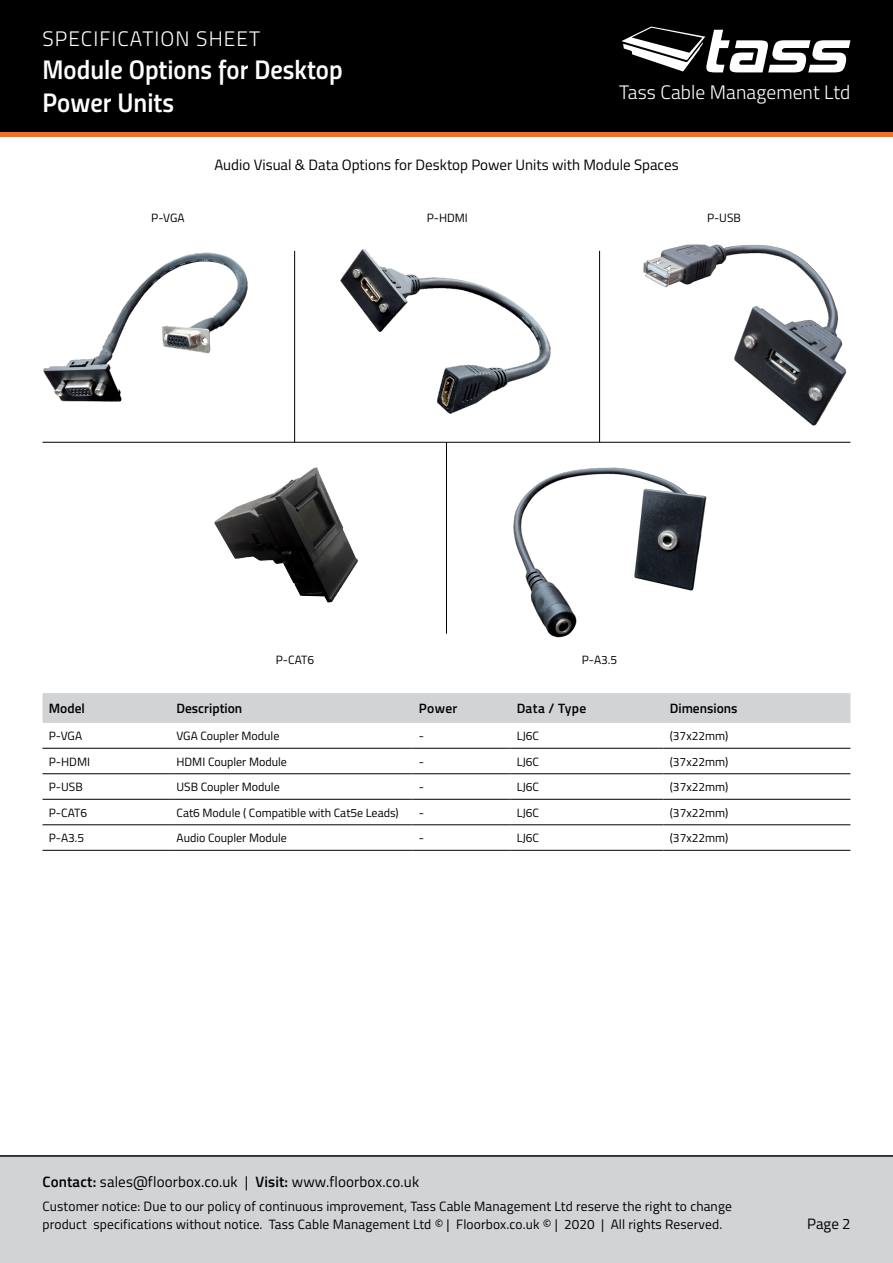
<style>
.page{position:relative;width:893px;height:1263px;background:#fff}
.page>*{position:absolute;margin:0;border:0;box-sizing:border-box;transform-origin:0 0}
.t1{font:27px/33px "Titillium Semibold Upright";color:#fff}
.t2{font:300 21px "Titillium";letter-spacing:.05em;color:#fff}
.t3{font:300 19.5px "Titillium";letter-spacing:.005em;color:#fff}
.t4{font:15px "Titillium";color:#000}
.t5{font:13.5px/18px "Titillium";letter-spacing:.01em;color:#000}
.t6{font:600 13.5px "Titillium";color:#000}
.t7{font:600 13.5px "Titillium";letter-spacing:.025em;color:#000}
.t8{font:12px "Titillium";color:#000}
.s1{font-weight:600}
</style>
<div class="page">
<img style="left:513px;top:467px;width:194px;height:171px">
<img style="left:214px;top:467px;width:144px;height:136px">
<img style="left:340px;top:249px;width:211px;height:165px">
<img style="left:643px;top:244px;width:204px;height:182px">
<img style="left:43px;top:252px;width:205px;height:150px">
<div style="left:0;top:67px;width:893px;height:69px;background:#f36f21"></div>
<div style="left:0;top:0;width:893px;height:132px;background:#000"></div>
<svg style="left:621px;top:26px;width:229px;height:46px"></svg>
<div style="left:0;top:1157px;width:893px;height:106px;background:#d1d3d4"></div>
<hr style="left:0;top:1155px;width:893px;height:2px;background:#000">
<div style="left:43px;top:693px;width:807px;height:30px;background:#d1d3d4"></div>
<svg style="left:43px;top:747px;width:807px;height:103px"></svg>
<hr style="left:170px;top:748px;width:242px;height:1px;background:#000">
<hr style="left:412px;top:748px;width:98px;height:1px;background:#000">
<hr style="left:510px;top:748px;width:153px;height:1px;background:#000">
<hr style="left:663px;top:748px;width:187px;height:1px;background:#000">
<hr style="left:170px;top:773px;width:242px;height:1px;background:#000">
<hr style="left:412px;top:773px;width:98px;height:1px;background:#000">
<hr style="left:510px;top:773px;width:153px;height:1px;background:#000">
<hr style="left:663px;top:773px;width:187px;height:1px;background:#000">
<hr style="left:170px;top:799px;width:242px;height:1px;background:#000">
<hr style="left:412px;top:799px;width:98px;height:1px;background:#000">
<hr style="left:510px;top:799px;width:153px;height:1px;background:#000">
<hr style="left:663px;top:799px;width:187px;height:1px;background:#000">
<hr style="left:170px;top:824px;width:242px;height:1px;background:#000">
<hr style="left:412px;top:824px;width:98px;height:1px;background:#000">
<hr style="left:510px;top:824px;width:153px;height:1px;background:#000">
<hr style="left:663px;top:824px;width:187px;height:1px;background:#000">
<hr style="left:170px;top:850px;width:242px;height:1px;background:#000">
<hr style="left:412px;top:850px;width:98px;height:1px;background:#000">
<hr style="left:510px;top:850px;width:153px;height:1px;background:#000">
<hr style="left:663px;top:850px;width:187px;height:1px;background:#000">
<hr style="left:43px;top:748px;width:127px;height:1px;background:#000">
<hr style="left:43px;top:773px;width:127px;height:1px;background:#000">
<hr style="left:43px;top:799px;width:127px;height:1px;background:#000">
<hr style="left:43px;top:824px;width:127px;height:1px;background:#000">
<hr style="left:43px;top:850px;width:127px;height:1px;background:#000">
<hr style="left:43px;top:442px;width:807px;height:1px;background:#000">
<hr style="left:599px;top:251px;width:1px;height:191px;background:#000">
<hr style="left:294px;top:251px;width:1px;height:191px;background:#000">
<hr style="left:446px;top:442px;width:1px;height:192px;background:#000">
<h2 class="t2" style="left:43px;top:23px;width:219px">SPECIFICATION SHEET</h2>
<h1 class="t1" style="left:43px;top:52px;width:302px">Module Options for Desktop<br>Power Units</h1>
<h3 class="t3" style="left:619px;top:78px;width:233px">Tass Cable Management Ltd</h3>
<p class="t4" style="left:214px;top:153px;width:466px">Audio Visual &amp; Data Options for Desktop Power Units with Module Spaces</p>
<p class="t8" style="left:151px;top:209px;width:35px">P-VGA</p>
<p class="t8" style="left:427px;top:209px;width:43px">P-HDMI</p>
<p class="t8" style="left:707px;top:209px;width:35px">P-USB</p>
<p class="t8" style="left:276px;top:651px;width:40px">P-CAT6</p>
<p class="t8" style="left:582px;top:651px;width:37px">P-A3.5</p>
<p class="t6" style="left:49px;top:698px;width:38px">Model</p>
<p class="t6" style="left:176px;top:698px;width:67px">Description</p>
<p class="t6" style="left:419px;top:698px;width:40px">Power</p>
<p class="t7" style="left:517px;top:698px;width:71px">Data / Type</p>
<p class="t6" style="left:670px;top:698px;width:69px">Dimensions</p>
<p class="t8" style="left:49px;top:727px;width:35px">P-VGA</p>
<p class="t8" style="left:176px;top:727px;width:104px">VGA Coupler Module</p>
<p class="t8" style="left:419px;top:727px;width:7px">-</p>
<p class="t8" style="left:517px;top:727px;width:24px">LJ6C</p>
<p class="t8" style="left:670px;top:727px;width:60px">(37x22mm)</p>
<p class="t8" style="left:49px;top:752px;width:43px">P-HDMI</p>
<p class="t8" style="left:176px;top:752px;width:112px">HDMI Coupler Module</p>
<p class="t8" style="left:419px;top:752px;width:7px">-</p>
<p class="t8" style="left:517px;top:752px;width:24px">LJ6C</p>
<p class="t8" style="left:670px;top:752px;width:60px">(37x22mm)</p>
<p class="t8" style="left:49px;top:778px;width:35px">P-USB</p>
<p class="t8" style="left:176px;top:778px;width:105px">USB Coupler Module</p>
<p class="t8" style="left:419px;top:778px;width:7px">-</p>
<p class="t8" style="left:517px;top:778px;width:24px">LJ6C</p>
<p class="t8" style="left:670px;top:778px;width:60px">(37x22mm)</p>
<p class="t8" style="left:49px;top:803px;width:40px">P-CAT6</p>
<p class="t8" style="left:176px;top:803px;width:224px">Cat6 Module ( Compatible with Cat5e Leads)</p>
<p class="t8" style="left:419px;top:803px;width:7px">-</p>
<p class="t8" style="left:517px;top:803px;width:24px">LJ6C</p>
<p class="t8" style="left:670px;top:803px;width:60px">(37x22mm)</p>
<p class="t8" style="left:49px;top:829px;width:37px">P-A3.5</p>
<p class="t8" style="left:177px;top:829px;width:112px">Audio Coupler Module</p>
<p class="t8" style="left:419px;top:829px;width:7px">-</p>
<p class="t8" style="left:517px;top:829px;width:24px">LJ6C</p>
<p class="t8" style="left:670px;top:829px;width:60px">(37x22mm)</p>
<p class="t4" style="left:43px;top:1171px;width:378px"><span class="s1">Contact:</span> sales@floorbox.co.uk | <span class="s1">Visit:</span> www.floorbox.co.uk</p>
<p class="t5" style="left:43px;top:1196px;width:691px">Customer notice: Due to our policy of continuous improvement, Tass Cable Management Ltd reserve the right to change product specifications without notice. Tass Cable Management Ltd © | Floorbox.co.uk © | 2020 | All rights Reserved.</p>
<p class="t4" style="left:807px;top:1212px;width:45px">Page 2</p>
</div>
